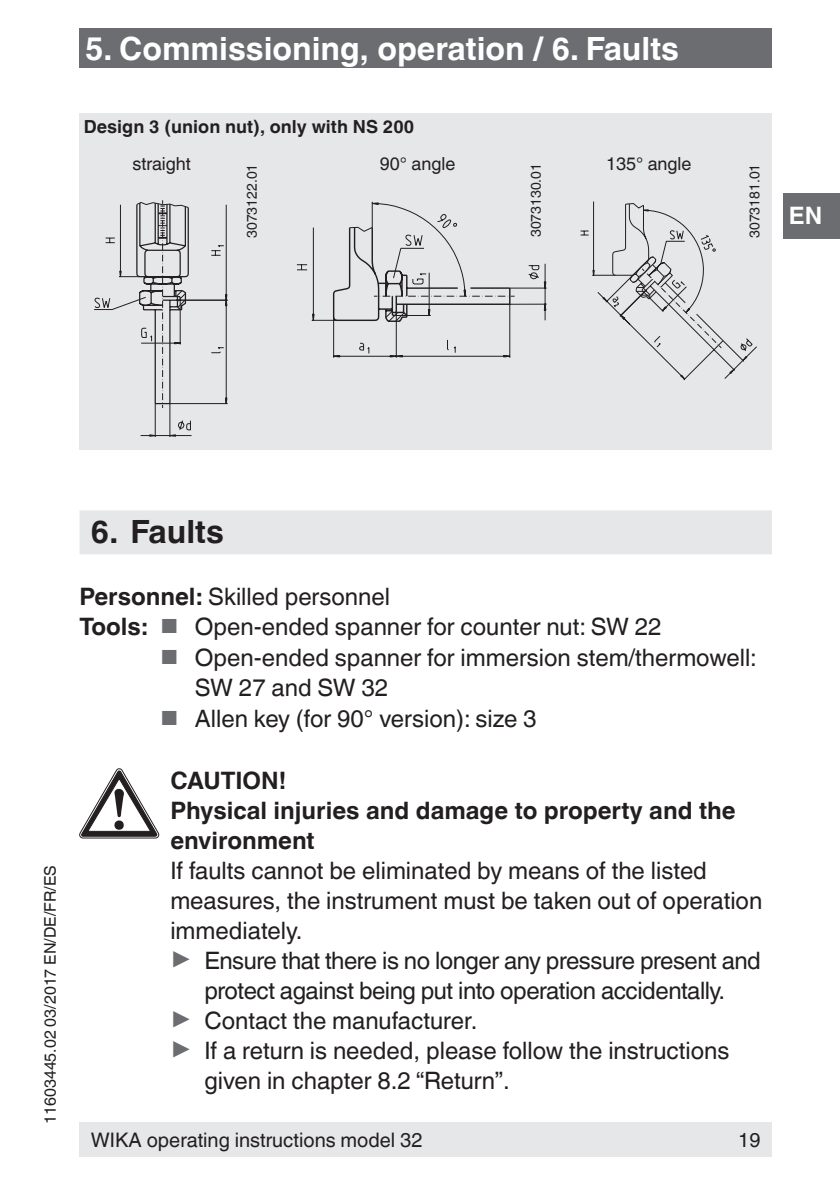
<style>
.page{position:relative;width:840px;height:1191px;background:#fff}
.page>*{position:absolute;margin:0;border:0;box-sizing:border-box;transform-origin:0 0}
.t1{font:700 32px "Helvetica World";color:#fff}
.t2{font:700 32px "Helvetica World";color:#231f20}
.t3{font:24px/30.4px "Helvetica World";color:#231f20}
.t4{font:24px "Helvetica World";letter-spacing:-.02em;color:#231f20}
.t5{font:700 24px/30px "Helvetica World";color:#231f20}
.t6{font:700 24px "Helvetica World";color:#fff}
.t7{font:20px "Helvetica World";color:#231f20}
.t8{font:700 18px "Helvetica World";color:#231f20}
.t9{font:18px "Helvetica World";color:#231f20}
.t10{font:16px "Helvetica World";color:#231f20}
.t11{font:14px "Helvetica World";color:#231f20}
.s1{font-weight:700}
.s2{font-size:20.4px;color:#6c6d70}
.s3{font-size:26.8px;color:#6c6d70}
</style>
<div class="page">
<div style="left:79px;top:1123px;width:692px;height:34px;background:#e6e7e9"></div>
<div style="left:782px;top:193px;width:57px;height:45px;background:#6c6d70"></div>
<div style="left:79px;top:113px;width:692px;height:337px;background:#e6e7e9"></div>
<div style="left:79px;top:28px;width:692px;height:40px;background:#6c6d70"></div>
<div style="left:79px;top:510px;width:692px;height:44px;background:#e6e7e9"></div>
<svg style="left:79px;top:768px;width:80px;height:70px"></svg>
<svg style="left:94px;top:200px;width:134px;height:237px"></svg>
<svg style="left:296px;top:201px;width:251px;height:157px"></svg>
<svg style="left:580px;top:201px;width:176px;height:180px"></svg>
<h1 class="t1" style="left:85px;top:30px;width:595px">5. Commissioning, operation / 6. Faults</h1>
<p class="t8" style="left:84px;top:116px;width:331px">Design 3 (union nut), only with NS 200</p>
<p class="t9" style="left:132px;top:153px;width:60px">straight</p>
<p class="t9" style="left:380px;top:153px;width:77px">90° angle</p>
<p class="t9" style="left:605px;top:153px;width:87px">135° angle</p>
<p class="t11" style="left:244px;top:238px;width:75px;rotate:-90deg">3073122.01</p>
<p class="t11" style="left:527px;top:237px;width:75px;rotate:-90deg">3073130.01</p>
<p class="t11" style="left:745px;top:238px;width:75px;rotate:-90deg">3073181.01</p>
<p class="t6" style="left:788px;top:202px;width:35px">EN</p>
<p class="t10" style="left:41px;top:1123px;width:260px;rotate:-90deg">11603445.02 03/2017 EN/DE/FR/ES</p>
<h1 class="t2" style="left:91px;top:513px;width:134px">6. Faults</h1>
<p class="t3" style="left:79px;top:581px;width:583px"><span class="s1">Personnel:</span> Skilled personnel<br><span class="s1">Tools:</span> <span class="s2">■</span> Open-ended spanner for counter nut: SW 22</p>
<p class="t3" style="left:195px;top:642px;width:563px;text-indent:-34px"><span class="s2">■</span> Open-ended spanner for immersion stem/thermowell:<br>SW 27 and SW 32</p>
<p class="t3" style="left:161px;top:703px;width:377px"><span class="s2">■</span> Allen key (for 90° version): size 3</p>
<p class="t5" style="left:170px;top:766px;width:566px">CAUTION!<br>Physical injuries and damage to property and the environment</p>
<p class="t3" style="left:170px;top:855px;width:538px">If faults cannot be eliminated by means of the listed</p>
<p class="t3" style="left:170px;top:885px;width:593px">measures, the instrument must be taken out of operation</p>
<p class="t3" style="left:170px;top:915px;width:133px">immediately.</p>
<p class="t4" style="left:170px;top:946px;width:591px"><span class="s3">▶</span> Ensure that there is no longer any pressure present and</p>
<p class="t4" style="left:204px;top:976px;width:522px">protect against being put into operation accidentally.</p>
<p class="t3" style="left:170px;top:1005px;width:308px"><span class="s3">▶</span> Contact the manufacturer.</p>
<p class="t3" style="left:170px;top:1035px;width:560px"><span class="s3">▶</span> If a return is needed, please follow the instructions</p>
<p class="t3" style="left:204px;top:1065px;width:306px">given in chapter 8.2 “Return”.</p>
<p class="t7" style="left:91px;top:1128px;width:333px">WIKA operating instructions model 32</p>
<p class="t7" style="left:737px;top:1128px;width:24px">19</p>
</div>
